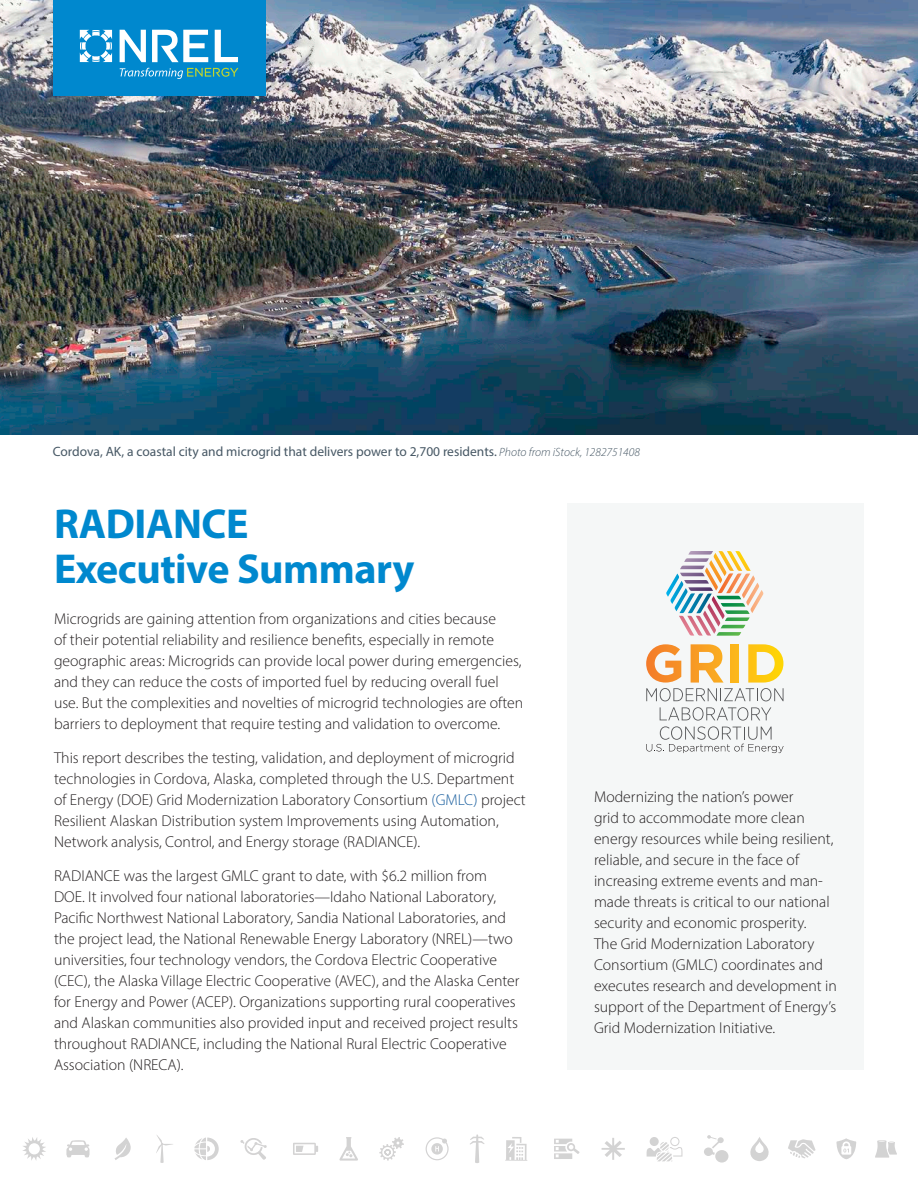
<style>
.page{position:relative;width:918px;height:1188px;background:#fff}
.page>*{position:absolute;margin:0;border:0;box-sizing:border-box;transform-origin:0 0}
.t1{font:700 42px/45px "Myriad Pro";letter-spacing:-.01em;color:#0088ce}
.Body_10_5pt{font:300 15.75px/21px "Myriad Pro";color:#231f20}
.Image_Caption{font:13.5px "Myriad Pro";color:#475865}
.s1{font-weight:300;font-style:italic;font-size:12px}
.s2{color:#175d9e}
</style>
<div class="page">
<img style="left:0;top:0;width:918px;height:434px">
<div style="left:567px;top:503px;width:297px;height:567px;background:#f5f7f7"></div>
<img style="left:666px;top:551px;width:97px;height:85px">
<svg style="left:646px;top:644px;width:138px;height:57px"></svg>
<svg style="left:646px;top:707px;width:138px;height:46px"></svg>
<div style="left:53px;top:0;width:213px;height:95px;background:#0088ce"></div>
<svg style="left:80px;top:30px;width:32px;height:32px"></svg>
<svg style="left:120px;top:30px;width:26px;height:32px"></svg>
<svg style="left:152px;top:30px;width:56px;height:32px"></svg>
<svg style="left:215px;top:30px;width:23px;height:32px"></svg>
<svg style="left:120px;top:68px;width:118px;height:11px"></svg>
<svg style="left:23px;top:1137px;width:23px;height:23px"></svg>
<svg style="left:156px;top:1135px;width:17px;height:28px"></svg>
<svg style="left:379px;top:1137px;width:25px;height:24px"></svg>
<svg style="left:114px;top:1138px;width:17px;height:22px"></svg>
<svg style="left:66px;top:1140px;width:24px;height:17px"></svg>
<svg style="left:602px;top:1138px;width:23px;height:22px"></svg>
<svg style="left:554px;top:1139px;width:26px;height:20px"></svg>
<svg style="left:426px;top:1137px;width:23px;height:23px"></svg>
<svg style="left:339px;top:1137px;width:19px;height:24px"></svg>
<svg style="left:750px;top:1137px;width:19px;height:24px"></svg>
<svg style="left:470px;top:1135px;width:15px;height:28px"></svg>
<svg style="left:704px;top:1135px;width:24px;height:28px"></svg>
<svg style="left:194px;top:1138px;width:25px;height:22px"></svg>
<svg style="left:788px;top:1139px;width:28px;height:19px"></svg>
<svg style="left:240px;top:1138px;width:27px;height:22px"></svg>
<svg style="left:505px;top:1137px;width:22px;height:24px"></svg>
<svg style="left:836px;top:1138px;width:20px;height:21px"></svg>
<svg style="left:875px;top:1140px;width:22px;height:18px"></svg>
<svg style="left:293px;top:1143px;width:25px;height:12px"></svg>
<svg style="left:646px;top:1137px;width:36px;height:24px"></svg>
<p class="Image_Caption" style="left:53px;top:443px;width:589px">Cordova, AK, a coastal city and microgrid that delivers power to 2,700 residents. <span class="s1">Photo from iStock, 1282751408</span></p>
<p class="t1" style="left:54px;top:500px;width:362px">RADIANCE<br>Executive Summary</p>
<p class="Body_10_5pt" style="left:54px;top:608px;width:471px">Microgrids are gaining attention from organizations and cities because<br>of their potential reliability and resilience benefits, especially in remote geographic areas: Microgrids can provide local power during emergencies, and they can reduce the costs of imported fuel by reducing overall fuel use. But the complexities and novelties of microgrid technologies are often barriers to deployment that require testing and validation to overcome.</p>
<p class="Body_10_5pt" style="left:54px;top:747px;width:473px">This report describes the testing, validation, and deployment of microgrid technologies in Cordova, Alaska, completed through the U.S. Department of Energy (DOE) Grid Modernization Laboratory Consortium <span class="s2">(GMLC)</span> project Resilient Alaskan Distribution system Improvements using Automation, Network analysis, Control, and Energy storage (RADIANCE).</p>
<p class="Body_10_5pt" style="left:54px;top:865px;width:467px">RADIANCE was the largest GMLC grant to date, with $6.2 million from DOE. It involved four national laboratories—Idaho National Laboratory, Pacific Northwest National Laboratory, Sandia National Laboratories, and the project lead, the National Renewable Energy Laboratory (NREL)—two universities, four technology vendors, the Cordova Electric Cooperative (CEC), the Alaska Village Electric Cooperative (AVEC), and the Alaska Center for Energy and Power (ACEP). Organizations supporting rural cooperatives and Alaskan communities also provided input and received project results throughout RADIANCE, including the National Rural Electric Cooperative Association (NRECA).</p>
<p class="Body_10_5pt" style="left:594px;top:786px;width:244px">Modernizing the nation’s power<br>grid to accommodate more clean energy resources while being resilient, reliable, and secure in the face of increasing extreme events and man&shy;made threats is critical to our national security and economic prosperity.<br>The Grid Modernization Laboratory Consortium (GMLC) coordinates and executes research and development in support of the Department of Energy’s Grid Modernization Initiative.</p>
</div>
